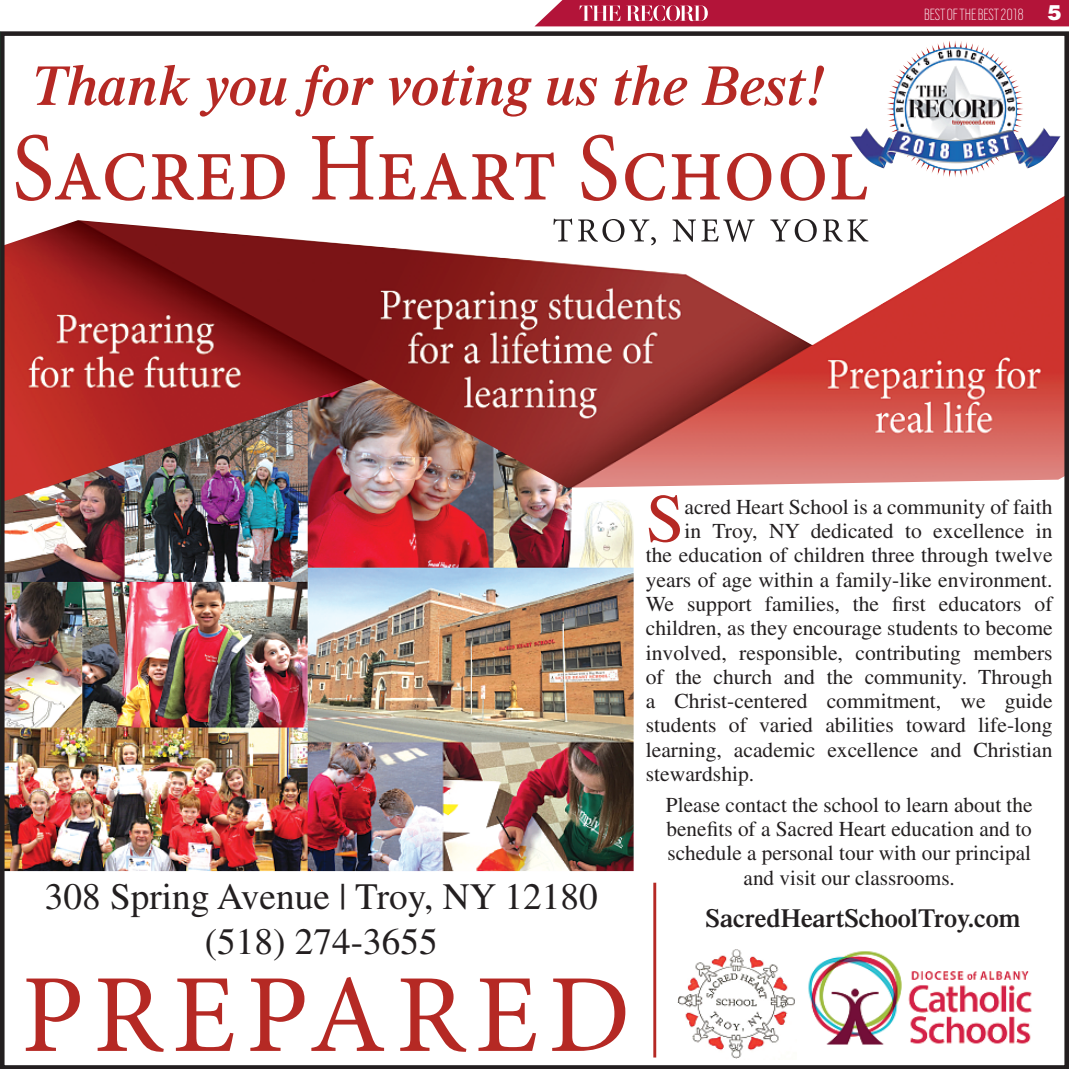
<style>
.page{position:relative;width:1069px;height:1069px;background:#fff}
.page>*{position:absolute;margin:0;border:0;box-sizing:border-box;transform-origin:0 0}
.t1{font:68.55px "Times";color:#b52924}
.t2{font:italic 600 56.55px "Times";color:#b52924}
.t3{font:37.2px/44.7px "Times";color:#231f20;text-align:center}
.t4{font:600 25.95px "Times";color:#231f20}
.t5{font:21.3px/24.3px "Times";color:#231f20;text-align:center}
.t6{font:100 18px "Scout Cond";color:#fff}
.s1{font-family:"Helvetica";font-weight:900;font-size:21px}
</style>
<div class="page">
<svg style="left:535px;top:0;width:533px;height:26px;background:#b82547"></svg>
<img style="left:6px;top:502px;width:627px;height:368px">
<img style="left:6px;top:197px;width:1056px;height:305px">
<img style="left:808px;top:951px;width:224px;height:94px">
<img style="left:677px;top:949px;width:118px;height:109px">
<svg style="left:26px;top:977px;width:599px;height:74px"></svg>
<hr style="left:653px;top:882px;width:3px;height:175px;background:#b52924">
<svg style="left:16px;top:134px;width:850px;height:67px"></svg>
<svg style="left:553px;top:218px;width:315px;height:27px"></svg>
<img style="left:909px;top:41px;width:45px;height:23px">
<div style="left:0;top:31px;width:1068px;height:1037px;border:5px solid #231f20"></div>
<svg style="left:0;top:555px;width:1px;height:513px"></svg>
<h2 class="t2" style="left:32px;top:53px;width:796px">Thank you for voting us the Best!</h2>
<p class="t6" style="left:923px;top:5px;width:139px">BEST OF THE BEST 2018 <span class="s1">5</span></p>
<h3 class="t3" style="left:45px;top:873px;width:554px">308 Spring Avenue | Troy, NY 12180 (518) 274-3655</h3>
<h1 class="t1" style="left:645px;top:479px;width:40px">S</h1>
<p class="t5" style="left:684px;top:494px;width:369px">acred Heart School is a community of faith</p>
<p class="t5" style="left:684px;top:518px;width:369px">in Troy, NY dedicated to excellence in</p>
<p class="t5" style="left:645px;top:542px;width:408px">the education of children three through twelve</p>
<p class="t5" style="left:645px;top:567px;width:408px">years of age within a family-like environment.</p>
<p class="t5" style="left:645px;top:591px;width:408px">We support families, the first educators of</p>
<p class="t5" style="left:645px;top:615px;width:408px">children, as they encourage students to become</p>
<p class="t5" style="left:645px;top:640px;width:408px">involved, responsible, contributing members</p>
<p class="t5" style="left:645px;top:664px;width:408px">of the church and the community. Through</p>
<p class="t5" style="left:645px;top:688px;width:408px">a Christ-centered commitment, we guide</p>
<p class="t5" style="left:645px;top:712px;width:408px">students of varied abilities toward life-long</p>
<p class="t5" style="left:645px;top:737px;width:408px">learning, academic excellence and Christian</p>
<p class="t5" style="left:645px;top:761px;width:110px">stewardship.</p>
<p class="t5" style="left:665px;top:792px;width:368px">Please contact the school to learn about the benefits of a Sacred Heart education and to schedule a personal tour with our principal and visit our classrooms.</p>
<p class="t4" style="left:705px;top:902px;width:316px">SacredHeartSchoolTroy.com</p>
</div>
